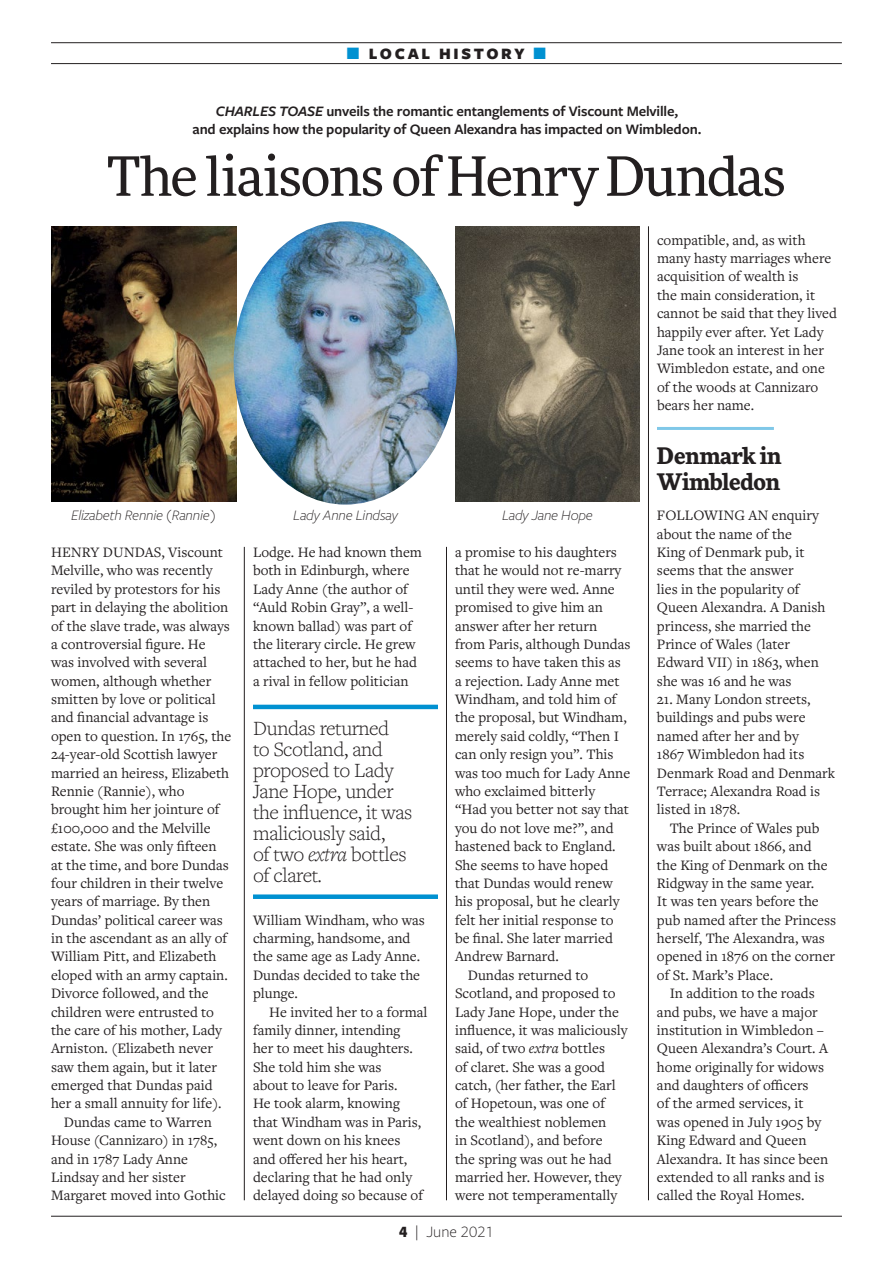
<style>
.page{position:relative;width:893px;height:1263px;background:#fff}
.page>*{position:absolute;margin:0;border:0;box-sizing:border-box;transform-origin:0 0}
.t1{font:54px "More Pro";letter-spacing:-.03em;color:#231f20}
.t2{font:700 22.5px/25.5px "More Pro";letter-spacing:-.02em;color:#231f20}
.t3{font:300 21px/21px "Freight Text Pro";letter-spacing:-.02em;color:#231f20}
.t4{font:900 16.5px "Freight Sans Pro";letter-spacing:.155em;color:#231f20}
.t5{font:300 16.5px "Freight Sans Pro";color:#231f20}
.t6{font:15px/18.3px "Freight Text Pro";color:#231f20}
.t7{font:600 15px/18.3px "Freight Sans Pro";letter-spacing:-.01em;color:#231f20;text-align:center}
.t8{font:italic 300 15px "Freight Sans Pro";letter-spacing:-.01em;color:#231f20}
.s1{color:#0091d1}
.s2{font-style:italic}
.s3{font-weight:900}
</style>
<div class="page">
<hr style="left:51px;top:1216px;width:791px;height:1px;background:#231f20">
<hr style="left:51px;top:42px;width:791px;height:1px;background:#231f20">
<hr style="left:51px;top:63px;width:791px;height:1px;background:#231f20">
<hr style="left:657px;top:427px;width:117px;height:3px;background:#0091d1">
<img style="left:51px;top:226px;width:183px;height:276px">
<img style="left:457px;top:226px;width:183px;height:276px">
<hr style="left:253px;top:705px;width:185px;height:4px;background:#0091d1">
<div style="left:253px;top:894px;width:185px;height:5px;background:#0091d1"></div>
<img style="left:234px;top:221px;width:223px;height:284px">
<hr style="left:244px;top:547px;width:1px;height:653px;background:#231f20">
<hr style="left:446px;top:547px;width:1px;height:653px;background:#231f20">
<hr style="left:648px;top:226px;width:1px;height:974px;background:#231f20">
<p class="t4" style="left:347px;top:42px;width:201px"><span class="s1">■</span> LOCAL HISTORY <span class="s1">■</span></p>
<p class="t7" style="left:193px;top:101px;width:510px"><span class="s2">CHARLES TOASE</span> unveils the romantic entanglements of Viscount Melville,<br>and explains how the popularity of Queen Alexandra has impacted on Wimbledon.</p>
<h1 class="t1" style="left:107px;top:140px;width:681px">The liaisons of Henry Dundas</h1>
<p class="t8" style="left:71px;top:506px;width:146px">Elizabeth Rennie (Rannie)</p>
<p class="t8" style="left:293px;top:506px;width:106px">Lady Anne Lindsay</p>
<p class="t8" style="left:502px;top:506px;width:92px">Lady Jane Hope</p>
<p class="t6" style="left:51px;top:543px;width:173px">HENRY DUNDAS, Viscount</p>
<p class="t6" style="left:51px;top:561px;width:163px">Melville, who was recently</p>
<p class="t6" style="left:51px;top:579px;width:171px">reviled by protestors for his</p>
<p class="t6" style="left:51px;top:598px;width:179px">part in delaying the abolition</p>
<p class="t6" style="left:51px;top:616px;width:180px">of the slave trade, was always</p>
<p class="t6" style="left:51px;top:634px;width:156px">a controversial figure. He</p>
<p class="t6" style="left:51px;top:653px;width:158px">was involved with several</p>
<p class="t6" style="left:51px;top:671px;width:162px">women, although whether</p>
<p class="t6" style="left:51px;top:690px;width:166px">smitten by love or political</p>
<p class="t6" style="left:51px;top:708px;width:159px">and financial advantage is</p>
<p class="t6" style="left:51px;top:726px;width:182px">open to question. In 1765, the</p>
<p class="t6" style="left:51px;top:745px;width:168px">24-year-old Scottish lawyer</p>
<p class="t6" style="left:51px;top:763px;width:180px">married an heiress, Elizabeth</p>
<p class="t6" style="left:51px;top:781px;width:135px">Rennie (Rannie), who</p>
<p class="t6" style="left:51px;top:800px;width:170px">brought him her jointure of</p>
<p class="t6" style="left:51px;top:818px;width:161px">£100,000 and the Melville</p>
<p class="t6" style="left:51px;top:837px;width:167px">estate. She was only fifteen</p>
<p class="t6" style="left:51px;top:855px;width:179px">at the time, and bore Dundas</p>
<p class="t6" style="left:51px;top:873px;width:174px">four children in their twelve</p>
<p class="t6" style="left:51px;top:892px;width:161px">years of marriage. By then</p>
<p class="t6" style="left:51px;top:910px;width:173px">Dundas’ political career was</p>
<p class="t6" style="left:51px;top:928px;width:178px">in the ascendant as an ally of</p>
<p class="t6" style="left:51px;top:947px;width:167px">William Pitt, and Elizabeth</p>
<p class="t6" style="left:51px;top:965px;width:178px">eloped with an army captain.</p>
<p class="t6" style="left:51px;top:984px;width:159px">Divorce followed, and the</p>
<p class="t6" style="left:51px;top:1002px;width:165px">children were entrusted to</p>
<p class="t6" style="left:51px;top:1020px;width:172px">the care of his mother, Lady</p>
<p class="t6" style="left:51px;top:1039px;width:163px">Arniston. (Elizabeth never</p>
<p class="t6" style="left:51px;top:1057px;width:167px">saw them again, but it later</p>
<p class="t6" style="left:51px;top:1075px;width:163px">emerged that Dundas paid</p>
<p class="t6" style="left:51px;top:1094px;width:172px">her a small annuity for life).</p>
<p class="t6" style="left:64px;top:1112px;width:150px">Dundas came to Warren</p>
<p class="t6" style="left:51px;top:1131px;width:168px">House (Cannizaro) in 1785,</p>
<p class="t6" style="left:51px;top:1149px;width:139px">and in 1787 Lady Anne</p>
<p class="t6" style="left:51px;top:1167px;width:136px">Lindsay and her sister</p>
<p class="t6" style="left:51px;top:1186px;width:176px">Margaret moved into Gothic</p>
<p class="t6" style="left:253px;top:543px;width:171px">Lodge. He had known them both in Edinburgh, where<br>Lady Anne (the author of “Auld Robin Gray”, a well&shy;known ballad) was part of the literary circle. He grew attached to her, but he had a rival in fellow politician</p>
<h3 class="t3" style="left:253px;top:717px;width:161px">Dundas returned<br>to Scotland, and proposed to Lady<br>Jane Hope, under the influence, it was maliciously said,<br>of two <span class="s2">extra</span> bottles of claret.</h3>
<p class="t6" style="left:253px;top:910px;width:173px">William Windham, who was charming, handsome, and the same age as Lady Anne.<br>Dundas decided to take the plunge.</p>
<p class="t6" style="left:253px;top:1002px;width:176px;text-indent:16px">He invited her to a formal family dinner, intending<br>her to meet his daughters.<br>She told him she was<br>about to leave for Paris.<br>He took alarm, knowing that Windham was in Paris, went down on his knees<br>and offered her his heart, declaring that he had only delayed doing so because of</p>
<p class="t6" style="left:455px;top:543px;width:163px">a promise to his daughters</p>
<p class="t6" style="left:455px;top:561px;width:168px">that he would not re-marry</p>
<p class="t6" style="left:455px;top:579px;width:161px">until they were wed. Anne</p>
<p class="t6" style="left:455px;top:598px;width:149px">promised to give him an</p>
<p class="t6" style="left:455px;top:616px;width:144px">answer after her return</p>
<p class="t6" style="left:455px;top:634px;width:177px">from Paris, although Dundas</p>
<p class="t6" style="left:455px;top:653px;width:167px">seems to have taken this as</p>
<p class="t6" style="left:455px;top:671px;width:166px">a rejection. Lady Anne met</p>
<p class="t6" style="left:455px;top:690px;width:163px">Windham, and told him of</p>
<p class="t6" style="left:455px;top:708px;width:173px">the proposal, but Windham,</p>
<p class="t6" style="left:455px;top:726px;width:166px">merely said coldly, “Then I</p>
<p class="t6" style="left:455px;top:745px;width:160px">can only resign you”. This</p>
<p class="t6" style="left:455px;top:763px;width:177px">was too much for Lady Anne</p>
<p class="t6" style="left:455px;top:781px;width:142px">who exclaimed bitterly</p>
<p class="t6" style="left:455px;top:800px;width:176px">“Had you better not say that</p>
<p class="t6" style="left:455px;top:818px;width:160px">you do not love me?”, and</p>
<p class="t6" style="left:455px;top:837px;width:162px">hastened back to England.</p>
<p class="t6" style="left:455px;top:855px;width:155px">She seems to have hoped</p>
<p class="t6" style="left:455px;top:873px;width:159px">that Dundas would renew</p>
<p class="t6" style="left:455px;top:892px;width:166px">his proposal, but he clearly</p>
<p class="t6" style="left:455px;top:910px;width:160px">felt her initial response to</p>
<p class="t6" style="left:455px;top:928px;width:159px">be final. She later married</p>
<p class="t6" style="left:455px;top:947px;width:105px">Andrew Barnard.</p>
<p class="t6" style="left:468px;top:965px;width:122px">Dundas returned to</p>
<p class="t6" style="left:455px;top:984px;width:162px">Scotland, and proposed to</p>
<p class="t6" style="left:455px;top:1002px;width:165px">Lady Jane Hope, under the</p>
<p class="t6" style="left:455px;top:1020px;width:174px">influence, it was maliciously</p>
<p class="t6" style="left:455px;top:1039px;width:152px">said, of two <span class="s2">extra</span> bottles</p>
<p class="t6" style="left:455px;top:1057px;width:152px">of claret. She was a good</p>
<p class="t6" style="left:455px;top:1075px;width:162px">catch, (her father, the Earl</p>
<p class="t6" style="left:455px;top:1094px;width:152px">of Hopetoun, was one of</p>
<p class="t6" style="left:455px;top:1112px;width:153px">the wealthiest noblemen</p>
<p class="t6" style="left:455px;top:1131px;width:149px">in Scotland), and before</p>
<p class="t6" style="left:455px;top:1149px;width:158px">the spring was out he had</p>
<p class="t6" style="left:455px;top:1167px;width:168px">married her. However, they</p>
<p class="t6" style="left:455px;top:1186px;width:164px">were not temperamentally</p>
<p class="t5" style="left:399px;top:1221px;width:96px"><span class="s3">4</span> | June 2021</p>
<p class="t6" style="left:657px;top:230px;width:182px">compatible, and, as with many hasty marriages where acquisition of wealth is<br>the main consideration, it cannot be said that they lived happily ever after. Yet Lady<br>Jane took an interest in her<br>Wimbledon estate, and one of the woods at Cannizaro bears her name.</p>
<h2 class="t2" style="left:657px;top:442px;width:126px">Denmark in<br>Wimbledon</h2>
<p class="t6" style="left:657px;top:506px;width:170px">FOLLOWING AN enquiry about the name of the<br>King of Denmark pub, it seems that the answer<br>lies in the popularity of<br>Queen Alexandra. A Danish princess, she married the<br>Prince of Wales (later<br>Edward VII) in 1863, when she was 16 and he was</p>
<p class="t6" style="left:657px;top:689px;width:180px">21. Many London streets, buildings and pubs were named after her and by<br>1867 Wimbledon had its<br>Denmark Road and Denmark<br>Terrace; Alexandra Road is listed in 1878.</p>
<p class="t6" style="left:657px;top:818px;width:181px;text-indent:13px">The Prince of Wales pub was built about 1866, and<br>the King of Denmark on the<br>Ridgway in the same year.<br>It was ten years before the pub named after the Princess herself, The Alexandra, was opened in 1876 on the corner of St. Mark’s Place.</p>
<p class="t6" style="left:657px;top:984px;width:173px;text-indent:13px">In addition to the roads and pubs, we have a major institution in Wimbledon –<br>Queen Alexandra’s Court. A home originally for widows and daughters of officers<br>of the armed services, it was opened in July 1905 by<br>King Edward and Queen<br>Alexandra. It has since been extended to all ranks and is called the Royal Homes.</p>
</div>
